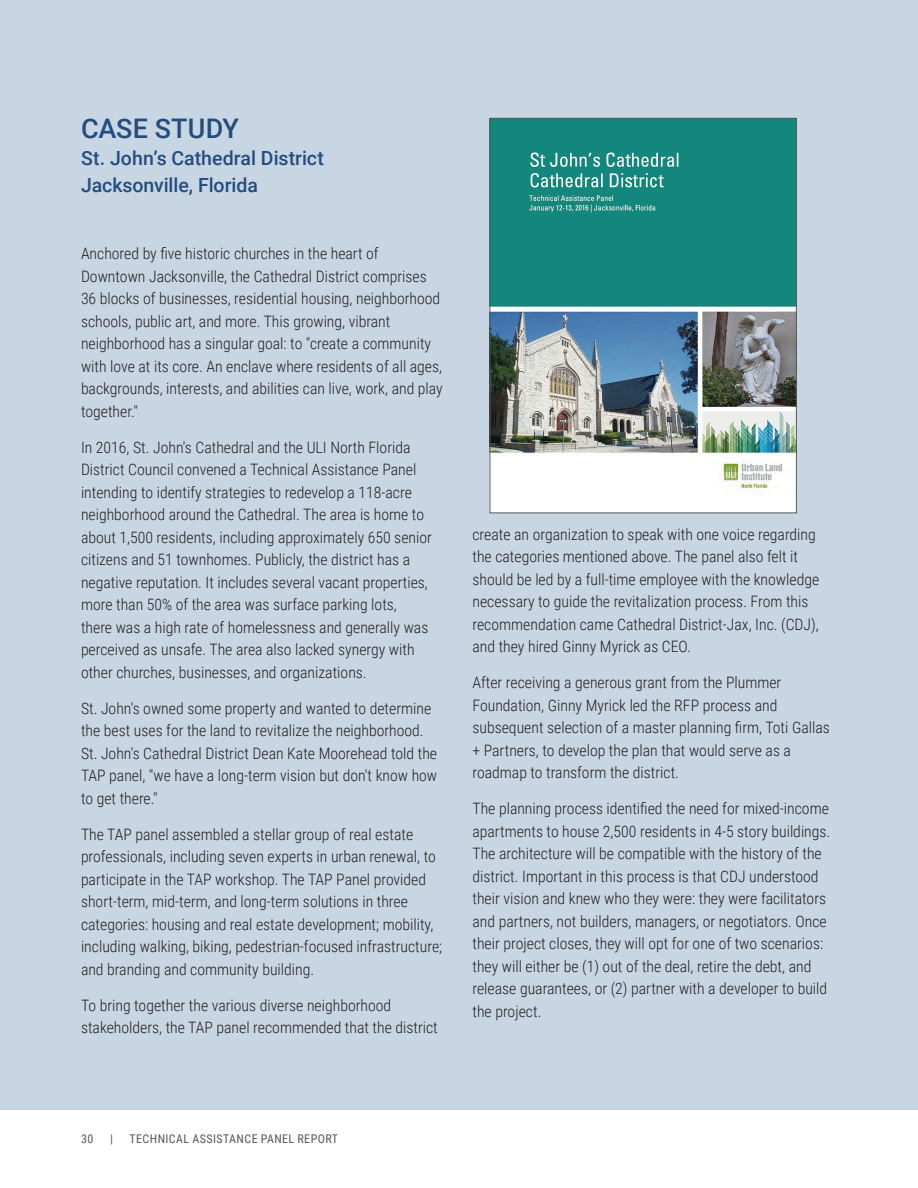
<style>
.page{position:relative;width:918px;height:1188px;background:#fff}
.page>*{position:absolute;margin:0;border:0;box-sizing:border-box;transform-origin:0 0}
.H2_1{font:500 27px "Roboto";letter-spacing:.005em;color:#244d7f}
.H2_1-2{font:500 19.5px "Roboto";color:#244d7f}
.BODY_TXT{font:300 15.75px/22.5px "Roboto Condensed";color:#231f20}
.t1{font:12px "Roboto Condensed";letter-spacing:.035em;color:#545758}
</style>
<div class="page">
<div style="left:0;top:0;width:918px;height:1109px;background:#c8d6e3"></div>
<img style="left:492px;top:120px;width:303px;height:391px">
<div style="left:490px;top:118px;width:307px;height:395px;border:1px solid #545758"></div>
<p class="H2_1" style="left:81px;top:110px;width:159px">CASE STUDY</p>
<p class="H2_1-2" style="left:81px;top:145px;width:244px">St. John’s Cathedral District</p>
<p class="H2_1-2" style="left:81px;top:172px;width:178px">Jacksonville, Florida</p>
<p class="BODY_TXT" style="left:81px;top:242px;width:363px">Anchored by five historic churches in the heart of Downtown Jacksonville, the Cathedral District comprises 36 blocks of businesses, residential housing, neighborhood schools, public art, and more. This growing, vibrant neighborhood has a singular goal: to "create a community with love at its core. An enclave where residents of all ages, backgrounds, interests, and abilities can live, work, and play together."</p>
<p class="BODY_TXT" style="left:81px;top:435px;width:352px">In 2016, St. John's Cathedral and the ULI North Florida District Council convened a Technical Assistance Panel intending to identify strategies to redevelop a 118-acre neighborhood around the Cathedral. The area is home to about 1,500 residents, including approximately 650 senior citizens and 51 townhomes. Publicly, the district has a negative reputation. It includes several vacant properties, more than 50% of the area was surface parking lots, there was a high rate of homelessness and generally was perceived as unsafe. The area also lacked synergy with other churches, businesses, and organizations.</p>
<p class="BODY_TXT" style="left:81px;top:696px;width:358px">St. John's owned some property and wanted to determine the best uses for the land to revitalize the neighborhood.<br>St. John's Cathedral District Dean Kate Moorehead told the TAP panel, "we have a long-term vision but don't know how to get there."</p>
<p class="BODY_TXT" style="left:81px;top:822px;width:363px">The TAP panel assembled a stellar group of real estate professionals, including seven experts in urban renewal, to participate in the TAP workshop. The TAP Panel provided short-term, mid-term, and long-term solutions in three categories: housing and real estate development; mobility, including walking, biking, pedestrian-focused infrastructure; and branding and community building.</p>
<p class="BODY_TXT" style="left:81px;top:993px;width:358px">To bring together the various diverse neighborhood stakeholders, the TAP panel recommended that the district</p>
<p class="BODY_TXT" style="left:472px;top:522px;width:348px">create an organization to speak with one voice regarding the categories mentioned above. The panel also felt it should be led by a full-time employee with the knowledge necessary to guide the revitalization process. From this recommendation came Cathedral District-Jax, Inc. (CDJ), and they hired Ginny Myrick as CEO.</p>
<p class="BODY_TXT" style="left:472px;top:671px;width:359px">After receiving a generous grant from the Plummer Foundation, Ginny Myrick led the RFP process and subsequent selection of a master planning firm, Toti Gallas + Partners, to develop the plan that would serve as a roadmap to transform the district.</p>
<p class="BODY_TXT" style="left:472px;top:797px;width:359px">The planning process identified the need for mixed-income apartments to house 2,500 residents in 4-5 story buildings.<br>The architecture will be compatible with the history of the district. Important in this process is that CDJ understood their vision and knew who they were: they were facilitators and partners, not builders, managers, or negotiators. Once their project closes, they will opt for one of two scenarios: they will either be (1) out of the deal, retire the debt, and release guarantees, or (2) partner with a developer to build the project.</p>
<p class="t1" style="left:81px;top:1130px;width:14px">30</p>
<p class="t1" style="left:110px;top:1130px;width:4px">|</p>
<p class="t1" style="left:130px;top:1130px;width:210px">TECHNICAL ASSISTANCE PANEL REPORT</p>
</div>
